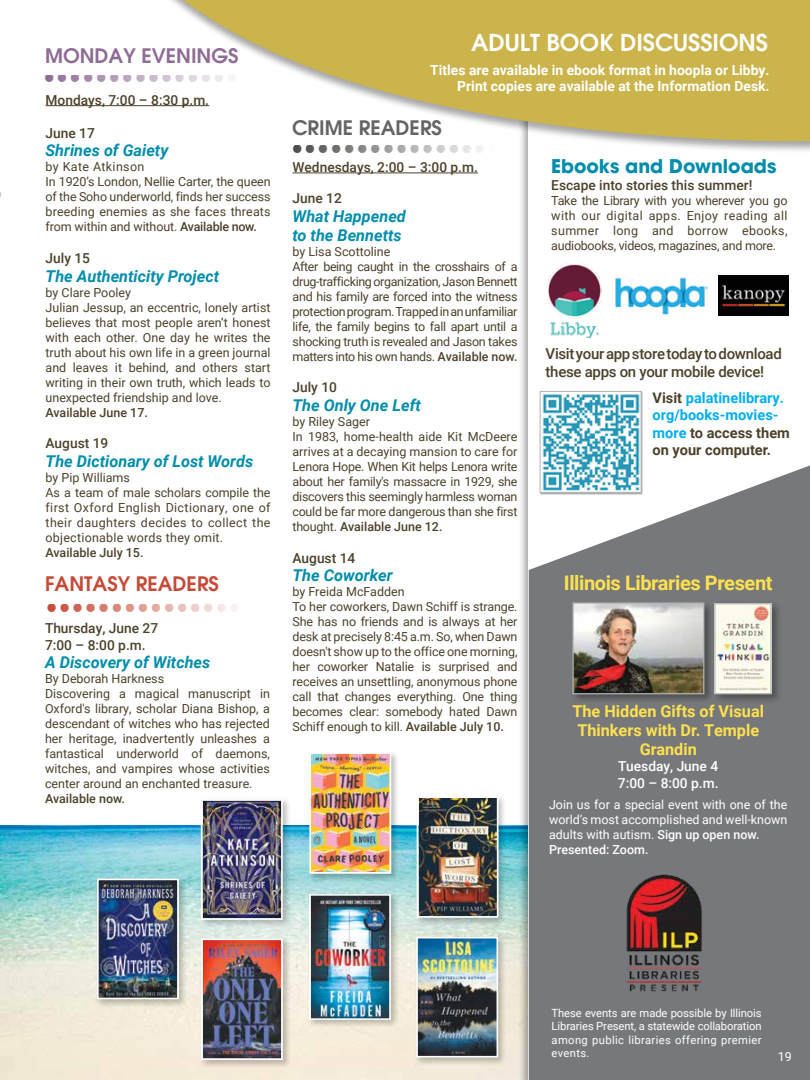
<style>
.page{position:relative;width:810px;height:1080px;background:#fff}
.page>*{position:absolute;margin:0;border:0;box-sizing:border-box;transform-origin:0 0}
.t1{font:700 41.88px "Futura BT";color:#4d4a47}
.t2{font:700 41.88px "Futura BT";color:#8f6c95}
.t3{font:700 41.88px "Futura BT";color:#c54b38}
.t4{font:600 23.38px "Avant Garde";color:#fff}
.t5{font:700 20px "Roboto";letter-spacing:-.02em;color:#fde24e}
.t6{font:600 20px "Avant Garde";color:#8f6c95}
.t7{font:600 20px "Avant Garde";color:#c54b38}
.t8{font:600 20px "Avant Garde";color:#636466}
.t9{font:700 18.75px "ITC Avant Garde Pro";color:#008dab}
.t10{font:italic 700 16.25px/18.8px "Roboto";color:#008dab}
.t11{font:700 16.25px/18.8px "Roboto";color:#fde24e;text-align:center}
.t12{font:500 15px/18px "Roboto";letter-spacing:-.02em;color:#4c412a}
.t13{font:700 14.62px/17.5px "Roboto";color:#00aeef}
.t14{font:700 13.88px/16.1px "Roboto";color:#fff;text-align:right}
.t15{font:500 13.75px/16.5px "Roboto";color:#4c412a}
.t16{font:500 13.75px/16.5px "Roboto";color:#fff}
.t17{font:12.5px/15px "Roboto";letter-spacing:-.01em;color:#4c412a}
.t18{font:12.5px/15px "Roboto";letter-spacing:-.03em;color:#4c412a}
.t19{font:12.5px/15px "Roboto";letter-spacing:.02em;color:#4c412a}
.t20{font:12.5px/15px "Roboto";color:#fff}
.t21{font:500 12.5px "Roboto";color:#4c412a}
.t22{font:11.25px/13.5px "Roboto";letter-spacing:.03em;color:#fff;text-align:justify}
.s1{font-weight:500}
.s2{color:#4c412a}
</style>
<div class="page">
<img style="left:0;top:825px;width:518px;height:255px">
<div style="left:518px;top:0;width:292px;height:1080px;background:#000;opacity:.35"></div>
<div style="left:529px;top:1px;width:281px;height:1079px;background:#fff"></div>
<svg style="left:529px;top:465px;width:281px;height:615px;background:#828386"></svg>
<img style="left:620px;top:868px;width:87px;height:132px">
<svg style="left:137px;top:0;width:673px;height:156px;fill:#cab44b"></svg>
<hr style="left:292px;top:173px;width:186px;height:1px;background:#4c412a">
<hr style="left:46px;top:105px;width:163px;height:1px;background:#4c412a">
<div style="left:199px;top:797px;width:92px;height:132px;background:#000;opacity:.25"></div>
<img style="left:204px;top:802px;width:76px;height:115px">
<div style="left:201px;top:799px;width:82px;height:121px;border:2px solid #fff"></div>
<div style="left:415px;top:795px;width:92px;height:131px;background:#000;opacity:.25"></div>
<img style="left:420px;top:799px;width:76px;height:116px">
<div style="left:417px;top:796px;width:82px;height:122px;border:2px solid #fff"></div>
<div style="left:414px;top:935px;width:93px;height:131px;background:#000;opacity:.25"></div>
<img style="left:419px;top:940px;width:76px;height:115px">
<div style="left:416px;top:937px;width:82px;height:121px;border:2px solid #fff"></div>
<div style="left:308px;top:751px;width:92px;height:131px;background:#000;opacity:.25"></div>
<img style="left:312px;top:755px;width:76px;height:116px">
<div style="left:309px;top:752px;width:82px;height:122px;border:2px solid #fff"></div>
<div style="left:95px;top:877px;width:93px;height:131px;background:#000;opacity:.25"></div>
<img style="left:100px;top:882px;width:76px;height:114px">
<div style="left:97px;top:879px;width:82px;height:120px;border:2px solid #fff"></div>
<div style="left:307px;top:892px;width:93px;height:137px;background:#000;opacity:.25"></div>
<img style="left:312px;top:897px;width:76px;height:120px">
<div style="left:309px;top:894px;width:82px;height:126px;border:2px solid #fff"></div>
<div style="left:199px;top:937px;width:92px;height:131px;background:#000;opacity:.25"></div>
<img style="left:204px;top:941px;width:76px;height:116px">
<div style="left:201px;top:938px;width:82px;height:122px;border:2px solid #fff"></div>
<div style="left:571px;top:601px;width:143px;height:103px;background:#000;opacity:.35"></div>
<img style="left:574px;top:604px;width:128px;height:88px">
<div style="left:572px;top:602px;width:132px;height:92px;border:1px solid #b1b4b6"></div>
<img style="left:718px;top:276px;width:70px;height:39px">
<img style="left:548px;top:264px;width:53px;height:73px">
<img style="left:615px;top:277px;width:93px;height:38px">
<div style="left:540px;top:391px;width:103px;height:103px;background:#afb2b3"></div>
<img style="left:542px;top:393px;width:97px;height:97px">
<div style="left:540px;top:391px;width:101px;height:101px;border:1px solid #b1b4b6"></div>
<div style="left:711px;top:600px;width:71px;height:105px;background:#000;opacity:.35"></div>
<img style="left:716px;top:605px;width:54px;height:87px">
<div style="left:714px;top:603px;width:58px;height:91px;border:1px solid #b1b4b6"></div>
<h3 class="t6" style="left:45px;top:42px;width:195px">MONDAY EVENINGS</h3>
<h1 class="t2" style="left:42px;top:42px;width:198px">...............</h1>
<p class="t15" style="left:46px;top:91px;width:165px">Mondays, 7:00 – 8:30 p.m.</p>
<p class="t15" style="left:46px;top:124px;width:51px">June 17</p>
<h3 class="t10" style="left:46px;top:141px;width:124px">Shrines of Gaiety</h3>
<p class="t17" style="left:46px;top:159px;width:227px">by Kate Atkinson<br>In 1920’s London, Nellie Carter, the queen of the Soho underworld, finds her success breeding enemies as she faces threats from within and without. <span class="s1">Available now.</span></p>
<p class="t15" style="left:46px;top:249px;width:46px">July 15</p>
<h3 class="t10" style="left:46px;top:266px;width:175px">The Authenticity Project</h3>
<p class="t17" style="left:46px;top:284px;width:227px">by Clare Pooley<br>Julian Jessup, an eccentric, lonely artist believes that most people aren’t honest with each other. One day he writes the truth about his own life in a green journal and leaves it behind, and others start writing in their own truth, which leads to unexpected friendship and love.</p>
<p class="t21" style="left:46px;top:403px;width:104px">Available June 17.</p>
<p class="t15" style="left:46px;top:435px;width:64px">August 19</p>
<h3 class="t10" style="left:46px;top:451px;width:209px">The Dictionary of Lost Words</h3>
<p class="t19" style="left:46px;top:470px;width:227px">by Pip Williams<br>As a team of male scholars compile the first Oxford English Dictionary, one of their daughters decides to collect the objectionable words they omit.</p>
<p class="t21" style="left:46px;top:544px;width:100px">Available July 15.</p>
<h3 class="t7" style="left:45px;top:570px;width:176px">FANTASY READERS</h3>
<h1 class="t3" style="left:45px;top:572px;width:198px">...............</h1>
<p class="t15" style="left:45px;top:620px;width:115px">Thursday, June 27<br>7:00 – 8:00 p.m.</p>
<h3 class="t10" style="left:45px;top:653px;width:167px">A Discovery of Witches</h3>
<p class="t17" style="left:45px;top:671px;width:227px">By Deborah Harkness<br>Discovering a magical manuscript in Oxford's library, scholar Diana Bishop, a descendant of witches who has rejected her heritage, inadvertently unleashes a fantastical underworld of daemons, witches, and vampires whose activities center around an enchanted treasure.</p>
<p class="t21" style="left:45px;top:790px;width:82px">Available now.</p>
<h2 class="t4" style="left:471px;top:27px;width:298px">ADULT BOOK DISCUSSIONS</h2>
<p class="t14" style="left:430px;top:62px;width:341px">Titles are available in ebook format in hoopla or Libby.<br>Print copies are available at the Information Desk.</p>
<h3 class="t8" style="left:292px;top:114px;width:151px">CRIME READERS</h3>
<h1 class="t1" style="left:290px;top:113px;width:211px">................</h1>
<p class="t15" style="left:292px;top:158px;width:187px">Wednesdays, 2:00 – 3:00 p.m.</p>
<p class="t15" style="left:292px;top:190px;width:51px">June 12</p>
<h3 class="t10" style="left:292px;top:206px;width:115px">What Happened to the Bennetts</h3>
<p class="t18" style="left:292px;top:244px;width:227px">by Lisa Scottoline<br>After being caught in the crosshairs of a drug-trafficking organization, Jason Bennett and his family are forced into the witness protection program. Trapped in an unfamiliar life, the family begins to fall apart until a shocking truth is revealed and Jason takes matters into his own hands. <span class="s1">Available now.</span></p>
<p class="t15" style="left:292px;top:379px;width:46px">July 10</p>
<h3 class="t10" style="left:292px;top:395px;width:130px">The Only One Left</h3>
<p class="t17" style="left:292px;top:414px;width:227px">by Riley Sager<br>In 1983, home-health aide Kit McDeere arrives at a decaying mansion to care for Lenora Hope. When Kit helps Lenora write about her family's massacre in 1929, she discovers this seemingly harmless woman could be far more dangerous than she first thought. <span class="s1">Available June 12.</span></p>
<p class="t15" style="left:292px;top:549px;width:64px">August 14</p>
<h3 class="t10" style="left:292px;top:566px;width:102px">The Coworker</h3>
<p class="t17" style="left:292px;top:584px;width:227px">by Freida McFadden<br>To her coworkers, Dawn Schiff is strange.<br>She has no friends and is always at her desk at precisely 8:45 a.m. So, when Dawn doesn't show up to the office one morning, her coworker Natalie is surprised and receives an unsettling, anonymous phone call that changes everything. One thing becomes clear: somebody hated Dawn Schiff enough to kill. <span class="s1">Available July 10.</span></p>
<h3 class="t9" style="left:551px;top:154px;width:227px">Ebooks and Downloads</h3>
<p class="t15" style="left:551px;top:176px;width:203px">Escape into stories this summer!</p>
<p class="t17" style="left:551px;top:192px;width:238px;text-align:justify">Take the Library with you wherever you go with our digital apps. Enjoy reading all summer long and borrow ebooks, audiobooks, videos, magazines, and more.</p>
<p class="t12" style="left:546px;top:344px;width:238px">Visit your app store today to download these apps on your mobile device!</p>
<p class="t13" style="left:652px;top:388px;width:139px"><span class="s2">Visit</span> palatinelibrary. org/books-movies&shy;more <span class="s2">to access them on your computer.</span></p>
<h3 class="t5" style="left:564px;top:569px;width:210px">Illinois Libraries Present</h3>
<h3 class="t11" style="left:572px;top:701px;width:193px">The Hidden Gifts of Visual<br>Thinkers with Dr. Temple<br>Grandin</h3>
<p class="t16" style="left:618px;top:758px;width:102px">Tuesday, June 4<br>7:00 – 8:00 p.m.</p>
<p class="t20" style="left:549px;top:797px;width:240px">Join us for a special event with one of the world’s most accomplished and well-known adults with autism. <span class="s1">Sign up open now.<br>Presented: Zoom.</span></p>
<p class="t22" style="left:552px;top:1006px;width:212px">These events are made possible by Illinois Libraries Present, a statewide collaboration among public libraries offering premier events.</p>
<p class="t20" style="left:778px;top:1048px;width:16px">19</p>
</div>
